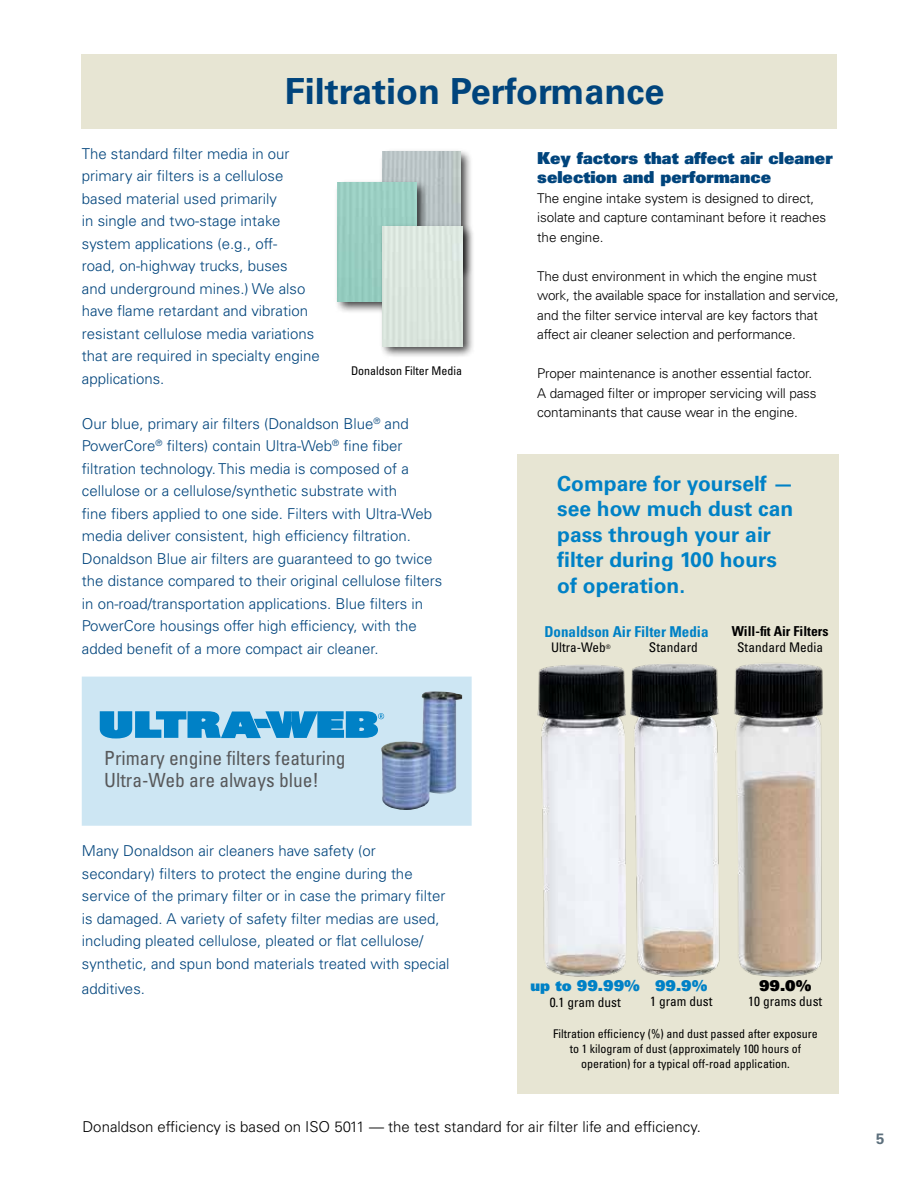
<style>
.page{position:relative;width:918px;height:1188px;background:#fff}
.page>*{position:absolute;margin:0;border:0;box-sizing:border-box;transform-origin:0 0}
.t1{font:700 36px "Univers LT Std";color:#00447c}
.t2{font:700 21px/25.5px "Univers LT Std";color:#0081c6}
.t3{font:condensed 19.5px/22.5px "Univers LT Std";color:#58595b}
.t4{font:16.5px/19.5px "Univers LT Std X Black";color:#00447c}
.t5{font:300 15px/22.5px "Univers LT Std";color:#00447c}
.t6{font:300 15px "Univers LT Std";color:#000}
.t7{font:700 condensed 15px "Univers LT Std";color:#0081c6}
.t8{font:700 15px "Univers LT Std";color:#5c6f7c}
.t9{font:14.85px "Univers LT Std X Black";color:#0081c6}
.t10{font:14.85px "Univers LT Std X Black";color:#000}
.t11{font:700 condensed 13.65px "Univers LT Std";color:#000}
.t12{font:300 13.5px/19.5px "Univers LT Std";letter-spacing:-.01em;color:#000}
.t13{font:condensed 13.35px "Univers LT Std";color:#000}
.t14{font:condensed 13.2px "Univers LT Std";color:#000}
.t15{font:condensed 12px/15px "Univers LT Std";color:#000;text-align:center}
</style>
<div class="page">
<div style="left:81px;top:54px;width:756px;height:74px;background:#e7e5d3"></div>
<div style="left:518px;top:454px;width:321px;height:640px;background:#e7e5d3"></div>
<div style="left:82px;top:677px;width:390px;height:149px;background:#cde6f3"></div>
<img style="left:381px;top:691px;width:81px;height:119px">
<svg style="left:99px;top:710px;width:285px;height:29px"></svg>
<div style="left:379px;top:148px;width:94px;height:133px;background:#000;opacity:.75"></div>
<img style="left:383px;top:152px;width:78px;height:71px">
<div style="left:334px;top:179px;width:95px;height:135px;background:#000;opacity:.75"></div>
<img style="left:338px;top:183px;width:78px;height:118px">
<div style="left:379px;top:223px;width:96px;height:135px;background:#000;opacity:.75"></div>
<div style="left:383px;top:227px;width:80px;height:119px;background:#dce7df"></div>
<img style="left:734px;top:663px;width:89px;height:314px">
<img style="left:640px;top:664px;width:80px;height:313px">
<img style="left:537px;top:665px;width:103px;height:312px">
<h1 class="t1" style="left:285px;top:70px;width:381px">Filtration Performance</h1>
<p class="t5" style="left:82px;top:142px;width:239px">The standard filter media in our primary air filters is a cellulose based material used primarily<br>in single and two-stage intake system applications (e.g., off-<br>road, on-highway trucks, buses<br>and underground mines.) We also have flame retardant and vibration resistant cellulose media variations that are required in specialty engine applications.</p>
<p class="t5" style="left:82px;top:412px;width:362px">Our blue, primary air filters (Donaldson Blue<sup>®</sup> and PowerCore<sup>®</sup> filters) contain Ultra-Web<sup>®</sup> fine fiber filtration technology. This media is composed of a cellulose or a cellulose/synthetic substrate with<br>fine fibers applied to one side. Filters with Ultra-Web media deliver consistent, high efficiency filtration.<br>Donaldson Blue air filters are guaranteed to go twice the distance compared to their original cellulose filters in on-road/transportation applications. Blue filters in PowerCore housings offer high efficiency, with the added benefit of a more compact air cleaner.</p>
<p class="t15" style="left:351px;top:363px;width:113px">Donaldson Filter Media</p>
<h3 class="t3" style="left:104px;top:746px;width:243px">Primary engine filters featuring<br>Ultra-Web are always blue!</h3>
<p class="t5" style="left:82px;top:839px;width:369px">Many Donaldson air cleaners have safety (or secondary) filters to protect the engine during the service of the primary filter or in case the primary filter is damaged. A variety of safety filter medias are used, including pleated cellulose, pleated or flat cellulose/ synthetic, and spun bond materials treated with special</p>
<p class="t5" style="left:82px;top:977px;width:65px">additives.</p>
<p class="t4" style="left:537px;top:148px;width:297px">Key factors that affect air cleaner selection and performance</p>
<p class="t12" style="left:537px;top:188px;width:290px">The engine intake system is designed to direct, isolate and capture contaminant before it reaches the engine.</p>
<p class="t12" style="left:537px;top:266px;width:303px">The dust environment in which the engine must work, the available space for installation and service, and the filter service interval are key factors that affect air cleaner selection and performance.</p>
<p class="t12" style="left:537px;top:364px;width:281px">Proper maintenance is another essential factor.<br>A damaged filter or improper servicing will pass contaminants that cause wear in the engine.</p>
<h2 class="t2" style="left:557px;top:471px;width:238px">Compare for yourself — see how much dust can pass through your air filter during 100 hours of operation.</h2>
<p class="t7" style="left:544px;top:622px;width:166px">Donaldson Air Filter Media</p>
<p class="t11" style="left:732px;top:622px;width:98px">Will-fit Air Filters</p>
<p class="t14" style="left:551px;top:639px;width:61px">Ultra-Web<sup>®</sup></p>
<p class="t13" style="left:649px;top:639px;width:50px">Standard</p>
<p class="t13" style="left:737px;top:639px;width:87px">Standard Media</p>
<p class="t9" style="left:531px;top:976px;width:111px">up to 99.99%</p>
<p class="t13" style="left:550px;top:993px;width:73px">0.1 gram dust</p>
<p class="t9" style="left:655px;top:976px;width:54px">99.9%</p>
<p class="t13" style="left:650px;top:993px;width:64px">1 gram dust</p>
<p class="t10" style="left:759px;top:976px;width:54px">99.0%</p>
<p class="t13" style="left:748px;top:993px;width:76px">10 grams dust</p>
<p class="t15" style="left:553px;top:1026px;width:266px">Filtration efficiency (%) and dust passed after exposure to 1 kilogram of dust (approximately 100 hours of operation) for a typical off-road application.</p>
<p class="t6" style="left:82px;top:1118px;width:620px">Donaldson efficiency is based on ISO 5011 — the test standard for air filter life and efficiency.</p>
<p class="t8" style="left:876px;top:1130px;width:10px">5</p>
</div>
